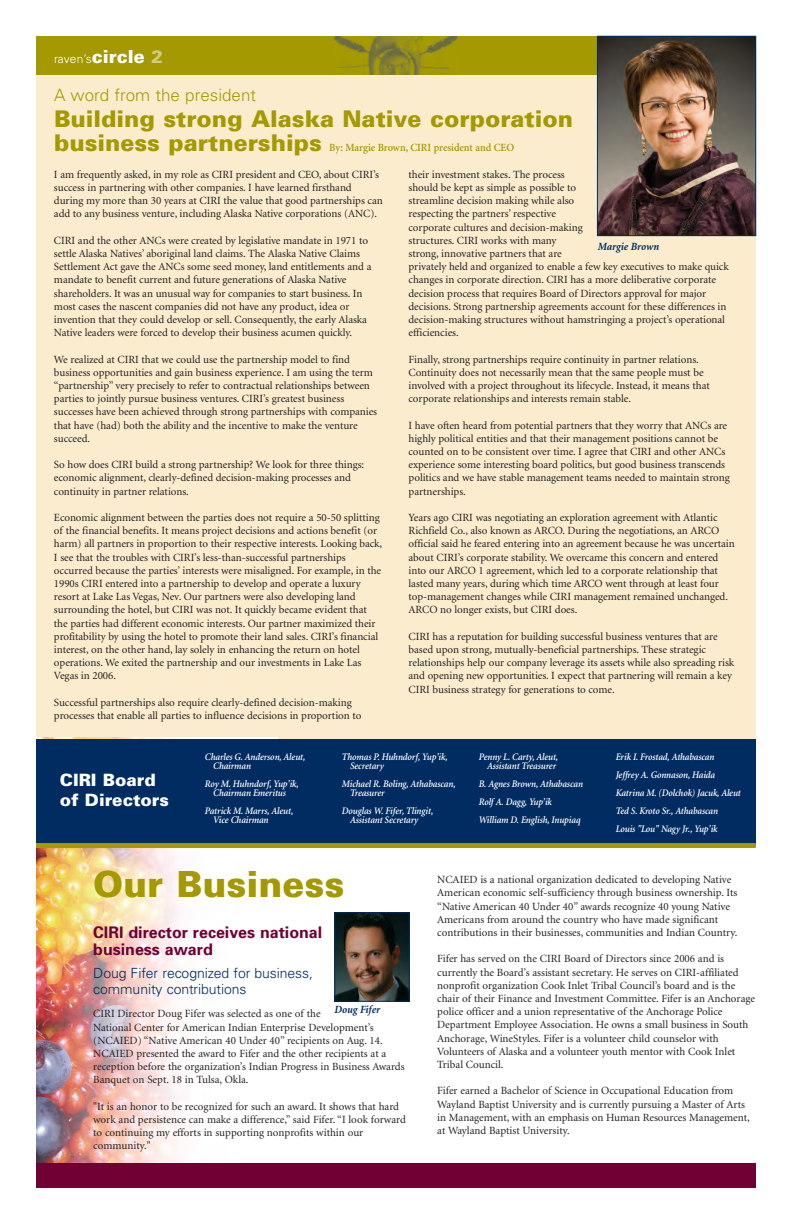
<style>
.page{position:relative;width:792px;height:1224px;background:#fff}
.page>*{position:absolute;margin:0;border:0;box-sizing:border-box;transform-origin:0 0}
.t1{font:900 36px "Univers";color:#a49901}
.t2{font:900 23px "Univers";color:#a49901}
.t3{font:300 17px "Univers";color:#a49901}
.t4{font:900 17px/20px "Univers";color:#fff}
.t5{font:700 16px/17px "Univers";color:#710035}
.t6{font:300 14px/16px "Univers";letter-spacing:-.005em;color:#002c62}
.t7{font:300 12px "Univers";color:#fff}
.t8{font:11px/13.2px "Minion";letter-spacing:-.005em;color:#231f20}
.t9{font:600 11px "Minion";letter-spacing:-.005em;color:#a49901;scale:.95 1}
.t10{font:italic 700 11px "Minion";letter-spacing:-.005em;color:#002c62;scale:.95 1}
.t11{font:italic 600 10px/9px "Minion";letter-spacing:-.01em;color:#fff;scale:.93 1}
.s1{font-weight:900;font-size:18px}
.s2{font-weight:900;font-size:18px;color:#d2ca7e}
.s3{font-family:"Univers";font-weight:900;font-size:23px}
</style>
<div class="page">
<div style="left:36px;top:68px;width:720px;height:677px;background:#fbecce"></div>
<img style="left:36px;top:738px;width:242px;height:425px">
<div style="left:36px;top:1163px;width:720px;height:25px;background:#710035"></div>
<div style="left:36px;top:36px;width:720px;height:38px;background:#a49901"></div>
<img style="left:334px;top:36px;width:124px;height:38px">
<div style="left:36px;top:739px;width:720px;height:107px;background:#002c62"></div>
<img style="left:599px;top:38px;width:155px;height:196px">
<div style="left:597px;top:36px;width:159px;height:200px;border:1px solid #002c62"></div>
<div style="left:36px;top:843px;width:720px;height:5px;background:#a49901"></div>
<img style="left:337px;top:914px;width:70px;height:86px">
<div style="left:335px;top:912px;width:74px;height:90px;border:1px solid #002c62"></div>
<p class="t7" style="left:54px;top:55px;width:111px">raven’s<span class="s1">circle</span> <span class="s2">2</span></p>
<h3 class="t3" style="left:54px;top:88px;width:204px">A word from the president</h3>
<h2 class="t2" style="left:54px;top:110px;width:521px">Building strong Alaska Native corporation</h2>
<p class="t9" style="left:54px;top:143px;width:486px"><span class="s3">business partnerships</span> By: Margie Brown, CIRI president and CEO</p>
<p class="t8" style="left:54px;top:169px;width:330px">I am frequently asked, in my role as CIRI president and CEO, about CIRI’s success in partnering with other companies. I have learned firsthand during my more than 30 years at CIRI the value that good partnerships can add to any business venture, including Alaska Native corporations (ANC).</p>
<p class="t8" style="left:54px;top:235px;width:319px">CIRI and the other ANCs were created by legislative mandate in 1971 to settle Alaska Natives’ aboriginal land claims. The Alaska Native Claims Settlement Act gave the ANCs some seed money, land entitlements and a mandate to benefit current and future generations of Alaska Native shareholders. It was an unusual way for companies to start business. In most cases the nascent companies did not have any product, idea or invention that they could develop or sell. Consequently, the early Alaska Native leaders were forced to develop their business acumen quickly.</p>
<p class="t8" style="left:54px;top:353px;width:325px">We realized at CIRI that we could use the partnership model to find business opportunities and gain business experience. I am using the term “partnership” very precisely to refer to contractual relationships between parties to jointly pursue business ventures. CIRI’s greatest business successes have been achieved through strong partnerships with companies that have (had) both the ability and the incentive to make the venture succeed.</p>
<p class="t8" style="left:54px;top:459px;width:312px">So how does CIRI build a strong partnership? We look for three things: economic alignment, clearly-defined decision-making processes and continuity in partner relations.</p>
<p class="t8" style="left:54px;top:512px;width:330px">Economic alignment between the parties does not require a 50-50 splitting of the financial benefits. It means project decisions and actions benefit (or harm) all partners in proportion to their respective interests. Looking back, I see that the troubles with CIRI’s less-than-successful partnerships occurred because the parties’ interests were misaligned. For example, in the 1990s CIRI entered into a partnership to develop and operate a luxury resort at Lake Las Vegas, Nev. Our partners were also developing land surrounding the hotel, but CIRI was not. It quickly became evident that the parties had different economic interests. Our partner maximized their profitability by using the hotel to promote their land sales. CIRI’s financial interest, on the other hand, lay solely in enhancing the return on hotel operations. We exited the partnership and our investments in Lake Las Vegas in 2006.</p>
<p class="t8" style="left:54px;top:697px;width:309px">Successful partnerships also require clearly-defined decision-making processes that enable all parties to influence decisions in proportion to</p>
<p class="t8" style="left:409px;top:169px;width:322px">their investment stakes. The process<br>should be kept as simple as possible to<br>streamline decision making while also<br>respecting the partners’ respective<br>corporate cultures and decision-making<br>structures. CIRI works with many<br>strong, innovative partners that are<br>privately held and organized to enable a few key executives to make quick changes in corporate direction. CIRI has a more deliberative corporate decision process that requires Board of Directors approval for major decisions. Strong partnership agreements account for these differences in decision-making structures without hamstringing a project’s operational efficiencies.</p>
<p class="t8" style="left:409px;top:353px;width:303px">Finally, strong partnerships require continuity in partner relations.<br>Continuity does not necessarily mean that the same people must be involved with a project throughout its lifecycle. Instead, it means that corporate relationships and interests remain stable.</p>
<p class="t8" style="left:409px;top:419px;width:323px">I have often heard from potential partners that they worry that ANCs are highly political entities and that their management positions cannot be counted on to be consistent over time. I agree that CIRI and other ANCs experience some interesting board politics, but good business transcends politics and we have stable management teams needed to maintain strong partnerships.</p>
<p class="t8" style="left:409px;top:512px;width:328px">Years ago CIRI was negotiating an exploration agreement with Atlantic Richfield Co., also known as ARCO. During the negotiations, an ARCO official said he feared entering into an agreement because he was uncertain about CIRI’s corporate stability. We overcame this concern and entered into our ARCO 1 agreement, which led to a corporate relationship that lasted many years, during which time ARCO went through at least four top-management changes while CIRI management remained unchanged.<br>ARCO no longer exists, but CIRI does.</p>
<p class="t8" style="left:409px;top:631px;width:327px">CIRI has a reputation for building successful business ventures that are based upon strong, mutually-beneficial partnerships. These strategic relationships help our company leverage its assets while also spreading risk and opening new opportunities. I expect that partnering will remain a key CIRI business strategy for generations to come.</p>
<p class="t10" style="left:598px;top:242px;width:66px">Margie Brown</p>
<h3 class="t4" style="left:60px;top:771px;width:111px">CIRI Board of Directors</h3>
<p class="t11" style="left:213px;top:754px;width:101px;text-indent:-8px">Charles G. Anderson, Aleut,<br>Chairman</p>
<p class="t11" style="left:205px;top:781px;width:102px;text-align:center">Roy M. Huhndorf, Yup'ik,<br>Chairman Emeritus</p>
<p class="t11" style="left:213px;top:808px;width:88px;text-indent:-8px">Patrick M. Marrs, Aleut,<br>Vice Chairman</p>
<p class="t11" style="left:350px;top:754px;width:106px;text-indent:-8px">Thomas P. Huhndorf, Yup'ik,<br>Secretary</p>
<p class="t11" style="left:350px;top:781px;width:115px;text-indent:-8px">Michael R. Boling, Athabascan,<br>Treasurer</p>
<p class="t11" style="left:350px;top:808px;width:91px;text-indent:-8px">Douglas W. Fifer, Tlingit,<br>Assistant Secretary</p>
<p class="t11" style="left:478px;top:754px;width:87px;text-align:right">Penny L. Carty, Aleut,<br>Assistant Treasurer</p>
<p class="t11" style="left:478px;top:776px;width:114px;line-height:18px">B. Agnes Brown, Athabascan<br>Rolf A. Dagg, Yup’ik<br>William D. English, Inupiaq</p>
<p class="t11" style="left:615px;top:749px;width:136px;line-height:18px">Erik I. Frostad, Athabascan<br>Jeffrey A. Gonnason, Haida<br>Katrina M. (Dolchok) Jacuk, Aleut<br>Ted S. Kroto Sr., Athabascan<br>Louis "Lou" Nagy Jr., Yup'ik</p>
<h1 class="t1" style="left:93px;top:871px;width:253px">Our Business</h1>
<h3 class="t5" style="left:93px;top:925px;width:230px">CIRI director receives national business award</h3>
<p class="t6" style="left:93px;top:966px;width:221px">Doug Fifer recognized for business, community contributions</p>
<p class="t8" style="left:93px;top:1008px;width:313px">CIRI Director Doug Fifer was selected as one of the<br>National Center for American Indian Enterprise Development’s (NCAIED) “Native American 40 Under 40” recipients on Aug. 14.<br>NCAIED presented the award to Fifer and the other recipients at a reception before the organization’s Indian Progress in Business Awards Banquet on Sept. 18 in Tulsa, Okla.</p>
<p class="t8" style="left:93px;top:1101px;width:314px">"It is an honor to be recognized for such an award. It shows that hard work and persistence can make a difference,” said Fifer. “I look forward to continuing my efforts in supporting nonprofits within our community."</p>
<p class="t10" style="left:334px;top:1005px;width:49px">Doug Fifer</p>
<p class="t8" style="left:437px;top:874px;width:302px">NCAIED is a national organization dedicated to developing Native American economic self-sufficiency through business ownership. Its “Native American 40 Under 40” awards recognize 40 young Native Americans from around the country who have made significant contributions in their businesses, communities and Indian Country.</p>
<p class="t8" style="left:437px;top:953px;width:319px">Fifer has served on the CIRI Board of Directors since 2006 and is currently the Board’s assistant secretary. He serves on CIRI-affiliated nonprofit organization Cook Inlet Tribal Council’s board and is the chair of their Finance and Investment Committee. Fifer is an Anchorage police officer and a union representative of the Anchorage Police Department Employee Association. He owns a small business in South Anchorage, WineStyles. Fifer is a volunteer child counselor with Volunteers of Alaska and a volunteer youth mentor with Cook Inlet Tribal Council.</p>
<p class="t8" style="left:437px;top:1085px;width:314px">Fifer earned a Bachelor of Science in Occupational Education from Wayland Baptist University and is currently pursuing a Master of Arts in Management, with an emphasis on Human Resources Management, at Wayland Baptist University.</p>
</div>
